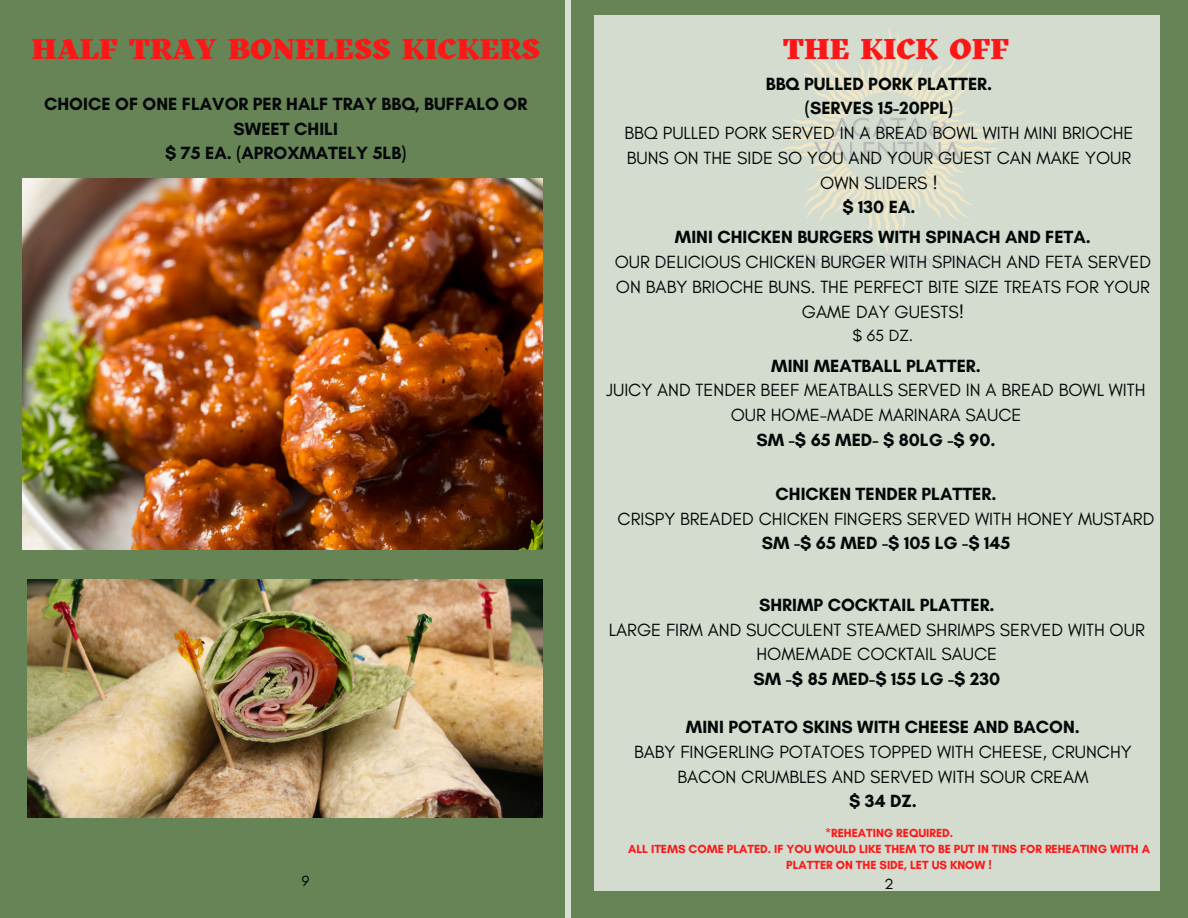
<style>
.page{position:relative;width:1188px;height:918px;background:#668456}
.page>*{position:absolute;margin:0;border:0;box-sizing:border-box;transform-origin:0 0}
.t1{font:900 28.5px "Kitsch";color:#ff1616}
.t2{font:18px/24.8px "Glacial Indifference";color:#030707;text-align:center}
.t3{font:700 18px/24.8px "Glacial Indifference";color:#030707;text-align:center}
.t4{font:16.5px "Glacial Indifference";color:#030707}
.t5{font:15px "Glacial Indifference";color:#000}
.t6{font:700 12px/16px "Glacial Indifference";color:#ff1616;text-align:center}
.s1{font-weight:700}
</style>
<div class="page">
<div style="left:565px;top:0;width:6px;height:918px;background:#d9e1d5"></div>
<div style="left:594px;top:15px;width:566px;height:876px;background:#d3dccf"></div>
<img style="left:22px;top:179px;width:521px;height:370px">
<img style="left:27px;top:579px;width:515px;height:239px">
<h4 class="t1" style="left:32px;top:33px;width:510px">HALF TRAY BONELESS KICKERS</h4>
<h4 class="t3" style="left:44px;top:91px;width:485px">CHOICE OF ONE FLAVOR PER HALF TRAY BBQ, BUFFALO OR<br>SWEET CHILI<br>$ 75 EA. (APROXMATELY 5LB)</h4>
<p class="t1" style="left:783px;top:33px;width:228px">THE KICK OFF</p>
<p class="t2" style="left:624px;top:71px;width:511px"><span class="s1">BBQ PULLED PORK PLATTER.<br>(SERVES 15-20PPL)<br></span>BBQ PULLED PORK SERVED IN A BREAD BOWL WITH MINI BRIOCHE<br>BUNS ON THE SIDE SO YOU AND YOUR GUEST CAN MAKE YOUR<br>OWN SLIDERS !<br><span class="s1">$ 130 EA.</span></p>
<p class="t2" style="left:615px;top:225px;width:538px"><span class="s1">MINI CHICKEN BURGERS WITH SPINACH AND FETA.<br></span>OUR DELICIOUS CHICKEN BURGER WITH SPINACH AND FETA SERVED ON BABY BRIOCHE BUNS. THE PERFECT BITE SIZE TREATS FOR YOUR GAME DAY GUESTS!</p>
<p class="t4" style="left:853px;top:326px;width:62px">$ 65 DZ.</p>
<h4 class="t2" style="left:606px;top:353px;width:541px"><span class="s1">MINI MEATBALL PLATTER.<br></span>JUICY AND TENDER BEEF MEATBALLS SERVED IN A BREAD BOWL WITH OUR HOME-MADE MARINARA SAUCE<br><span class="s1">SM -$ 65 MED- $ 80LG -$ 90.</span></h4>
<h4 class="t2" style="left:618px;top:481px;width:538px"><span class="s1">CHICKEN TENDER PLATTER.<br></span>CRISPY BREADED CHICKEN FINGERS SERVED WITH HONEY MUSTARD<br><span class="s1">SM -$ 65 MED -$ 105 LG -$ 145</span></h4>
<h4 class="t2" style="left:609px;top:592px;width:538px"><span class="s1">SHRIMP COCKTAIL PLATTER.<br></span>LARGE FIRM AND SUCCULENT STEAMED SHRIMPS SERVED WITH OUR HOMEMADE COCKTAIL SAUCE<br><span class="s1">SM -$ 85 MED-$ 155 LG -$ 230</span></h4>
<h4 class="t2" style="left:634px;top:715px;width:499px"><span class="s1">MINI POTATO SKINS WITH CHEESE AND BACON.<br></span>BABY FINGERLING POTATOES TOPPED WITH CHEESE, CRUNCHY BACON CRUMBLES AND SERVED WITH SOUR CREAM<br><span class="s1">$ 34 DZ.</span></h4>
<h2 class="t6" style="left:825px;top:825px;width:130px">*REHEATING REQUIRED.</h2>
<h3 class="t6" style="left:628px;top:841px;width:523px">ALL ITEMS COME PLATED. IF YOU WOULD LIKE THEM TO BE PUT IN TINS FOR REHEATING WITH A<br>PLATTER ON THE SIDE, LET US KNOW !</h3>
<p class="t5" style="left:302px;top:872px;width:9px">9</p>
<h2 class="t5" style="left:884px;top:875px;width:11px">2</h2>
</div>
